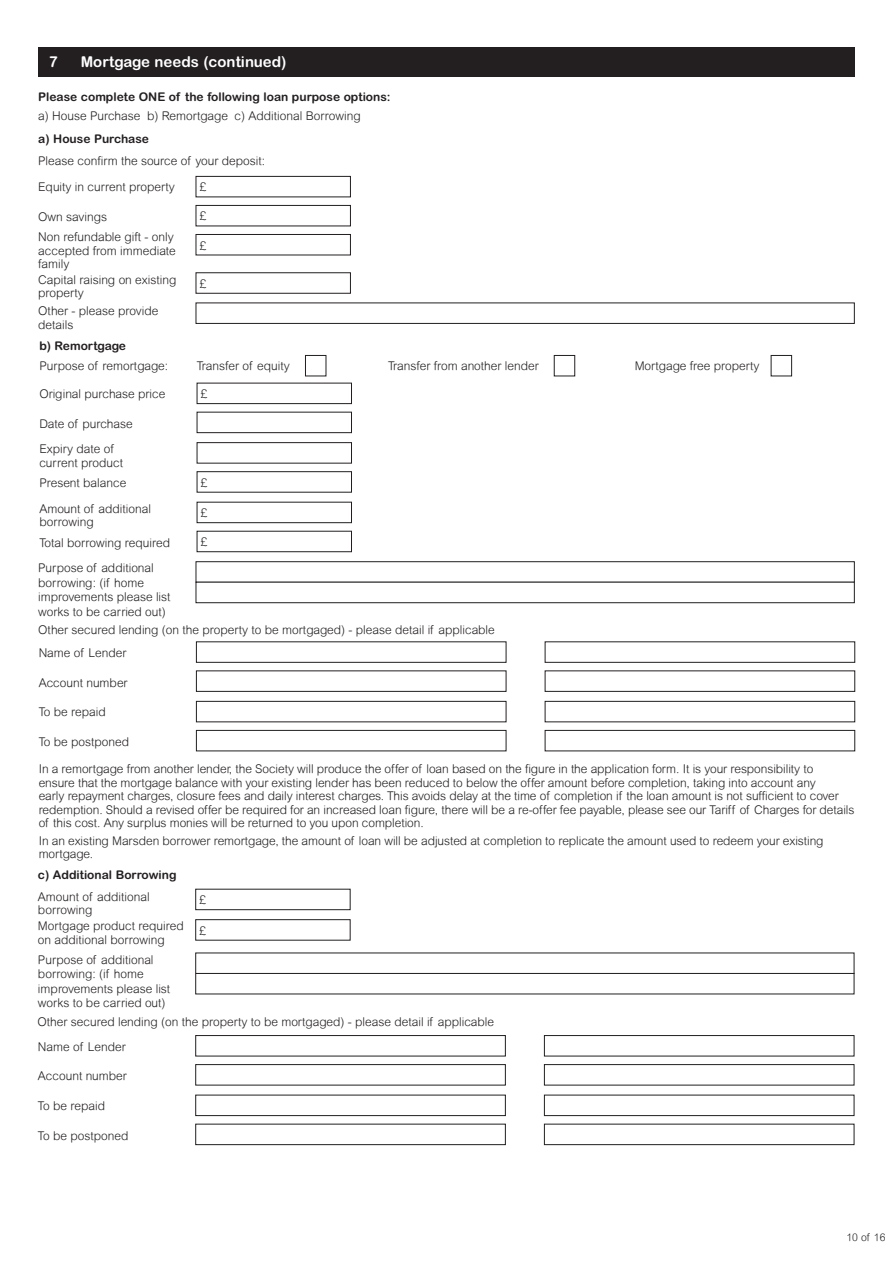
<style>
.page{position:relative;width:893px;height:1263px;background:#fff}
.page>*{position:absolute;margin:0;border:0;box-sizing:border-box;transform-origin:0 0}
.Form_Details{font:700 15px "Arial Rounded MT Std";color:#fff}
.Form_Details-2{font:300 12px/13.5px "Arial Rounded MT";color:#231f20}
.Paragraph_Style_1{font:700 12px "Arial Rounded MT Std";color:#231f20}
.t1{font:300 10.5px "Arial Rounded MT";color:#231f20}
</style>
<div class="page">
<div style="left:196px;top:641px;width:310px;height:22px;border:1px solid #231f20"></div>
<div style="left:196px;top:701px;width:310px;height:21px;border:1px solid #231f20"></div>
<div style="left:196px;top:670px;width:310px;height:22px;border:1px solid #231f20"></div>
<div style="left:196px;top:730px;width:310px;height:21px;border:1px solid #231f20"></div>
<div style="left:545px;top:641px;width:310px;height:22px;border:1px solid #231f20"></div>
<div style="left:545px;top:701px;width:310px;height:21px;border:1px solid #231f20"></div>
<div style="left:545px;top:670px;width:310px;height:22px;border:1px solid #231f20"></div>
<div style="left:545px;top:730px;width:310px;height:21px;border:1px solid #231f20"></div>
<div style="left:195px;top:889px;width:156px;height:21px;border:1px solid #231f20"></div>
<div style="left:195px;top:919px;width:156px;height:21px;border:1px solid #231f20"></div>
<div style="left:195px;top:973px;width:659px;height:21px;border:1px solid #231f20"></div>
<div style="left:195px;top:1035px;width:311px;height:21px;border:1px solid #231f20"></div>
<div style="left:195px;top:1095px;width:311px;height:21px;border:1px solid #231f20"></div>
<div style="left:195px;top:1064px;width:311px;height:21px;border:1px solid #231f20"></div>
<div style="left:195px;top:1124px;width:311px;height:21px;border:1px solid #231f20"></div>
<div style="left:544px;top:1035px;width:310px;height:21px;border:1px solid #231f20"></div>
<div style="left:544px;top:1095px;width:310px;height:21px;border:1px solid #231f20"></div>
<div style="left:544px;top:1064px;width:310px;height:21px;border:1px solid #231f20"></div>
<div style="left:544px;top:1124px;width:310px;height:21px;border:1px solid #231f20"></div>
<div style="left:305px;top:355px;width:21px;height:21px;border:1px solid #231f20"></div>
<div style="left:554px;top:355px;width:21px;height:21px;border:1px solid #231f20"></div>
<div style="left:771px;top:355px;width:21px;height:21px;border:1px solid #231f20"></div>
<div style="left:197px;top:383px;width:155px;height:21px;border:1px solid #231f20"></div>
<div style="left:197px;top:412px;width:155px;height:21px;border:1px solid #231f20"></div>
<div style="left:197px;top:442px;width:155px;height:21px;border:1px solid #231f20"></div>
<div style="left:197px;top:471px;width:155px;height:22px;border:1px solid #231f20"></div>
<div style="left:197px;top:502px;width:155px;height:21px;border:1px solid #231f20"></div>
<div style="left:197px;top:531px;width:155px;height:21px;border:1px solid #231f20"></div>
<div style="left:196px;top:561px;width:659px;height:22px;border:1px solid #231f20"></div>
<div style="left:196px;top:582px;width:659px;height:21px;border:1px solid #231f20"></div>
<div style="left:196px;top:176px;width:155px;height:21px;border:1px solid #231f20"></div>
<div style="left:196px;top:205px;width:155px;height:21px;border:1px solid #231f20"></div>
<div style="left:196px;top:234px;width:155px;height:21px;border:1px solid #231f20"></div>
<div style="left:196px;top:272px;width:155px;height:22px;border:1px solid #231f20"></div>
<div style="left:196px;top:303px;width:659px;height:21px;border:1px solid #231f20"></div>
<div style="left:38px;top:47px;width:817px;height:30px;background:#231f20"></div>
<p class="Form_Details" style="left:49px;top:53px;width:10px">7</p>
<p class="Form_Details" style="left:81px;top:53px;width:207px">Mortgage needs (continued)</p>
<p class="Paragraph_Style_1" style="left:38px;top:90px;width:354px">Please complete ONE of the following loan purpose options:</p>
<p class="Form_Details-2" style="left:38px;top:109px;width:324px">a) House Purchase b) Remortgage c) Additional Borrowing</p>
<p class="Paragraph_Style_1" style="left:38px;top:131px;width:112px">a) House Purchase</p>
<p class="Form_Details-2" style="left:38px;top:154px;width:228px">Please confirm the source of your deposit:</p>
<p class="Form_Details-2" style="left:38px;top:180px;width:138px">Equity in current property</p>
<p class="Form_Details-2" style="left:200px;top:180px;width:8px">£</p>
<p class="Form_Details-2" style="left:200px;top:209px;width:8px">£</p>
<p class="Form_Details-2" style="left:200px;top:238px;width:8px">£</p>
<p class="Form_Details-2" style="left:38px;top:272px;width:140px">Capital raising on existing</p>
<p class="Form_Details-2" style="left:38px;top:286px;width:47px">property</p>
<p class="Form_Details-2" style="left:38px;top:210px;width:70px">Own savings</p>
<p class="Form_Details-2" style="left:38px;top:230px;width:137px">Non refundable gift - only</p>
<p class="Form_Details-2" style="left:38px;top:243px;width:139px">accepted from immediate family</p>
<p class="Form_Details-2" style="left:38px;top:303px;width:122px;line-height:14.4px">Other - please provide details</p>
<p class="Form_Details-2" style="left:200px;top:277px;width:8px">£</p>
<p class="Paragraph_Style_1" style="left:39px;top:339px;width:88px">b) Remortgage</p>
<p class="Form_Details-2" style="left:39px;top:359px;width:130px">Purpose of remortgage:</p>
<p class="Form_Details-2" style="left:197px;top:359px;width:95px">Transfer of equity</p>
<p class="Form_Details-2" style="left:388px;top:359px;width:152px">Transfer from another lender</p>
<p class="Form_Details-2" style="left:635px;top:359px;width:126px">Mortgage free property</p>
<p class="Form_Details-2" style="left:39px;top:387px;width:128px">Original purchase price</p>
<p class="Form_Details-2" style="left:201px;top:387px;width:8px">£</p>
<p class="Form_Details-2" style="left:39px;top:417px;width:95px">Date of purchase</p>
<p class="Form_Details-2" style="left:39px;top:442px;width:76px">Expiry date of</p>
<p class="Form_Details-2" style="left:39px;top:456px;width:85px">current product</p>
<p class="Form_Details-2" style="left:39px;top:476px;width:89px">Present balance</p>
<p class="Form_Details-2" style="left:201px;top:476px;width:8px">£</p>
<p class="Form_Details-2" style="left:39px;top:502px;width:113px">Amount of additional borrowing</p>
<p class="Form_Details-2" style="left:201px;top:506px;width:8px">£</p>
<p class="Form_Details-2" style="left:39px;top:536px;width:132px">Total borrowing required</p>
<p class="Form_Details-2" style="left:201px;top:535px;width:8px">£</p>
<p class="Form_Details-2" style="left:38px;top:561px;width:117px">Purpose of additional</p>
<p class="Form_Details-2" style="left:38px;top:576px;width:107px">borrowing: (if home</p>
<p class="Form_Details-2" style="left:38px;top:590px;width:134px;line-height:14.4px">improvements please list works to be carried out)</p>
<p class="Form_Details-2" style="left:38px;top:623px;width:458px">Other secured lending (on the property to be mortgaged) - please detail if applicable</p>
<p class="Form_Details-2" style="left:39px;top:646px;width:89px">Name of Lender</p>
<p class="Form_Details-2" style="left:39px;top:675px;width:90px">Account number</p>
<p class="Form_Details-2" style="left:39px;top:705px;width:69px">To be repaid</p>
<p class="Form_Details-2" style="left:39px;top:735px;width:92px">To be postponed</p>
<p class="Form_Details-2" style="left:39px;top:762px;width:817px">In a remortgage from another lender, the Society will produce the offer of loan based on the figure in the application form. It is your responsibility to<br>ensure that the mortgage balance with your existing lender has been reduced to below the offer amount before completion, taking into account any<br>early repayment charges, closure fees and daily interest charges. This avoids delay at the time of completion if the loan amount is not sufficient to cover redemption. Should a revised offer be required for an increased loan figure, there will be a re-offer fee payable, please see our Tariff of Charges for details of this cost. Any surplus monies will be returned to you upon completion.</p>
<p class="Form_Details-2" style="left:39px;top:834px;width:786px">In an existing Marsden borrower remortgage, the amount of loan will be adjusted at completion to replicate the amount used to redeem your existing mortgage.</p>
<p class="Paragraph_Style_1" style="left:38px;top:868px;width:140px">c) Additional Borrowing</p>
<p class="Form_Details-2" style="left:38px;top:890px;width:113px">Amount of additional</p>
<p class="Form_Details-2" style="left:200px;top:893px;width:8px">£</p>
<p class="Form_Details-2" style="left:38px;top:903px;width:56px">borrowing</p>
<p class="Form_Details-2" style="left:38px;top:919px;width:147px">Mortgage product required on additional borrowing</p>
<p class="Form_Details-2" style="left:200px;top:924px;width:8px">£</p>
<p class="Form_Details-2" style="left:38px;top:953px;width:117px">Purpose of additional</p>
<p class="Form_Details-2" style="left:38px;top:967px;width:107px">borrowing: (if home</p>
<p class="Form_Details-2" style="left:38px;top:981px;width:134px;line-height:14.4px">improvements please list works to be carried out)</p>
<p class="Form_Details-2" style="left:38px;top:1015px;width:458px">Other secured lending (on the property to be mortgaged) - please detail if applicable</p>
<p class="Form_Details-2" style="left:38px;top:1039px;width:89px">Name of Lender</p>
<p class="Form_Details-2" style="left:38px;top:1069px;width:90px">Account number</p>
<p class="Form_Details-2" style="left:38px;top:1099px;width:69px">To be repaid</p>
<p class="Form_Details-2" style="left:38px;top:1129px;width:92px">To be postponed</p>
<p class="t1" style="left:846px;top:1231px;width:40px">10 of 16</p>
</div>
